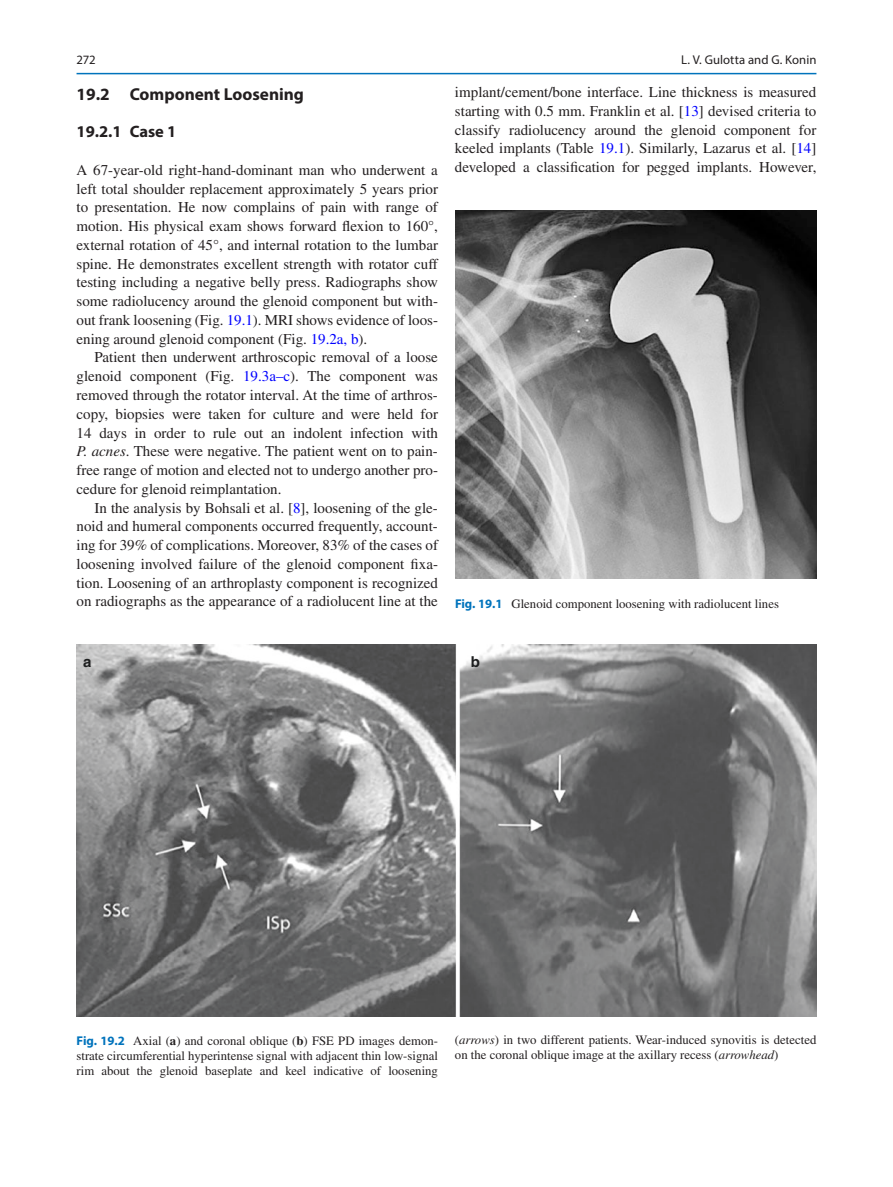
<style>
.page{position:relative;width:893px;height:1187px;background:#fff}
.page>*{position:absolute;margin:0;border:0;box-sizing:border-box;transform-origin:0 0}
.t1{font:700 17.25px "Myriad Pro";color:#231f20}
.t2{font:700 16.5px "Myriad Pro";color:#231f20}
.t3{font:15px/18.8px "Times LT Std";color:#231f20;text-align:justify}
.t4{font:700 15px "Helvetica";color:#1d1e1f}
.t5{font:12.75px/15px "Times LT Std";color:#231f20;text-align:justify}
.t6{font:12.75px "Myriad Pro Regular 2";letter-spacing:.005em;color:#231f20}
.t7{font:12.75px "Myriad Pro";color:#231f20}
.s1{color:#00f}
.s2{font-style:italic}
.s3{font-family:"Myriad Pro";font-weight:700;color:#0073bc}
.s4{font-weight:700}
</style>
<div class="page">
<img style="left:455px;top:211px;width:361px;height:368px">
<img style="left:77px;top:644px;width:739px;height:371px">
<hr style="left:77px;top:73px;width:739px;height:1px;background:#0073bc">
<p class="t7" style="left:77px;top:52px;width:21px">272</p>
<p class="t1" style="left:77px;top:83px;width:229px">19.2 Component Loosening</p>
<p class="t2" style="left:77px;top:121px;width:101px">19.2.1 Case 1</p>
<p class="t3" style="left:77px;top:160px;width:363px">A 67-year-old right-hand-dominant man who underwent a left total shoulder replacement approximately 5 years prior to presentation. He now complains of pain with range of motion. His physical exam shows forward flexion to 160°, external rotation of 45°, and internal rotation to the lumbar spine. He demonstrates excellent strength with rotator cuff testing including a negative belly press. Radiographs show some radiolucency around the glenoid component but with&shy;out frank loosening (Fig. <span class="s1">19.1</span>). MRI shows evidence of loos&shy;ening around glenoid component (Fig. <span class="s1">19.2a, b</span>).</p>
<p class="t3" style="left:77px;top:348px;width:363px;text-indent:18px">Patient then underwent arthroscopic removal of a loose glenoid component (Fig. <span class="s1">19.3a–c</span>). The component was removed through the rotator interval. At the time of arthros&shy;copy, biopsies were taken for culture and were held for 14 days in order to rule out an indolent infection with <span class="s2">P. acnes</span>. These were negative. The patient went on to pain&shy;free range of motion and elected not to undergo another pro&shy;cedure for glenoid reimplantation.</p>
<p class="t3" style="left:77px;top:498px;width:363px;text-indent:18px">In the analysis by Bohsali et al. [<span class="s1">8</span>], loosening of the gle&shy;noid and humeral components occurred frequently, account&shy;ing for 39% of complications. Moreover, 83% of the cases of loosening involved failure of the glenoid component fixa&shy;tion. Loosening of an arthroplasty component is recognized on radiographs as the appearance of a radiolucent line at the</p>
<p class="t6" style="left:681px;top:52px;width:137px">L. V. Gulotta and G. Konin</p>
<p class="t3" style="left:455px;top:83px;width:363px">implant/cement/bone interface. Line thickness is measured starting with 0.5 mm. Franklin et al. [<span class="s1">13</span>] devised criteria to classify radiolucency around the glenoid component for keeled implants (Table <span class="s1">19.1</span>). Similarly, Lazarus et al. [<span class="s1">14</span>] developed a classification for pegged implants. However,</p>
<p class="t5" style="left:455px;top:596px;width:325px"><span class="s3">Fig. 19.1</span> Glenoid component loosening with radiolucent lines</p>
<p class="t4" style="left:83px;top:653px;width:10px">a</p>
<p class="t4" style="left:471px;top:653px;width:11px">b</p>
<p class="t5" style="left:77px;top:1032px;width:363px"><span class="s3">Fig. 19.2</span> Axial (<span class="s4">a</span>) and coronal oblique (<span class="s4">b</span>) FSE PD images demon&shy;strate circumferential hyperintense signal with adjacent thin low-signal rim about the glenoid baseplate and keel indicative of loosening</p>
<p class="t5" style="left:455px;top:1032px;width:363px">(<span class="s2">arrows</span>) in two different patients. Wear-induced synovitis is detected on the coronal oblique image at the axillary recess (<span class="s2">arrowhead</span>)</p>
</div>
